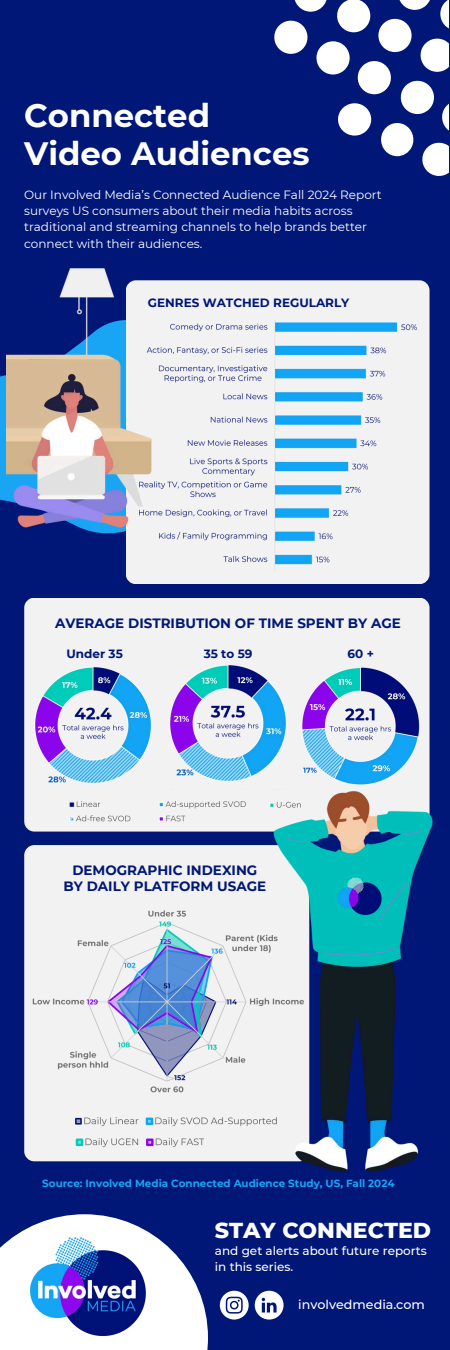
<style>
.page{position:relative;width:450px;height:1350px;background:#001778}
.page>*{position:absolute;margin:0;border:0;box-sizing:border-box;transform-origin:0 0}
.t1{font:700 32.33px/38.5px "Montserrat";color:#fff}
.t2{font:800 22.05px "Montserrat";color:#fff}
.t3{font:700 13.5px/15.8px "Montserrat";color:#001778;text-align:center}
.t4{font:500 12.67px "Montserrat";color:#fff}
.t5{font:12px/16.4px "Montserrat";color:#fff}
.t6{font:500 12px/16.4px "Montserrat";color:#fff}
.t7{font:700 12px "Montserrat";color:#001778}
.t8{font:700 10.35px "Montserrat";color:#1aa5f4}
</style>
<div class="page">
<svg style="left:0;top:375px;width:6px;height:126px"></svg>
<div style="left:126px;top:280px;width:304px;height:304px;background:#f2f2f2;border-radius:10px"></div>
<svg style="left:274px;top:0;width:175px;height:176px"></svg>
<svg style="left:0;top:1214px;width:208px;height:136px;fill:#fff"></svg>
<img style="left:29px;top:1231px;width:117px;height:117px">
<svg style="left:255px;top:1291px;width:29px;height:29px"></svg>
<svg style="left:220px;top:1291px;width:29px;height:29px"></svg>
<div style="left:24px;top:598px;width:406px;height:234px;background:#f2f2f2;border-radius:10px"></div>
<img style="left:35px;top:667px;width:116px;height:116px">
<img style="left:170px;top:665px;width:116px;height:125px">
<img style="left:302px;top:667px;width:117px;height:105px">
<div style="left:24px;top:845px;width:285px;height:316px;background:#f2f2f2;border-radius:10px"></div>
<img style="left:257px;top:772px;width:176px;height:400px">
<img style="left:6px;top:268px;width:159px;height:266px">
<img style="left:69px;top:797px;width:196px;height:27px">
<img style="left:256px;top:798px;width:53px;height:14px">
<img style="left:134px;top:321px;width:283px;height:246px">
<img style="left:24px;top:877px;width:287px;height:230px">
<img style="left:75px;top:1107px;width:203px;height:27px">
<img style="left:75px;top:1129px;width:129px;height:18px">
<h3 class="t1" style="left:24px;top:96px;width:287px">Connected<br>Video Audiences</h3>
<h1 class="t5" style="left:24px;top:186px;width:359px">Our Involved Media’s Connected Audience Fall 2024 Report surveys US consumers about their media habits across traditional and streaming channels to help brands better connect with their audiences.</h1>
<p class="t7" style="left:148px;top:295px;width:203px">GENRES WATCHED REGULARLY</p>
<h6 class="t3" style="left:55px;top:615px;width:347px">AVERAGE DISTRIBUTION OF TIME SPENT BY AGE</h6>
<p class="t7" style="left:66px;top:647px;width:58px">Under 35</p>
<p class="t7" style="left:204px;top:647px;width:50px">35 to 59</p>
<h6 class="t7" style="left:348px;top:647px;width:28px">60 +</h6>
<p class="t3" style="left:64px;top:862px;width:204px">DEMOGRAPHIC INDEXING<br>BY DAILY PLATFORM USAGE</p>
<p class="t8" style="left:42px;top:1177px;width:354px">Source: Involved Media Connected Audience Study, US, Fall 2024</p>
<h5 class="t2" style="left:215px;top:1217px;width:218px">STAY CONNECTED</h5>
<p class="t6" style="left:215px;top:1243px;width:213px">and get alerts about future reports in this series.</p>
<p class="t4" style="left:298px;top:1297px;width:128px">involvedmedia.com</p>
</div>
